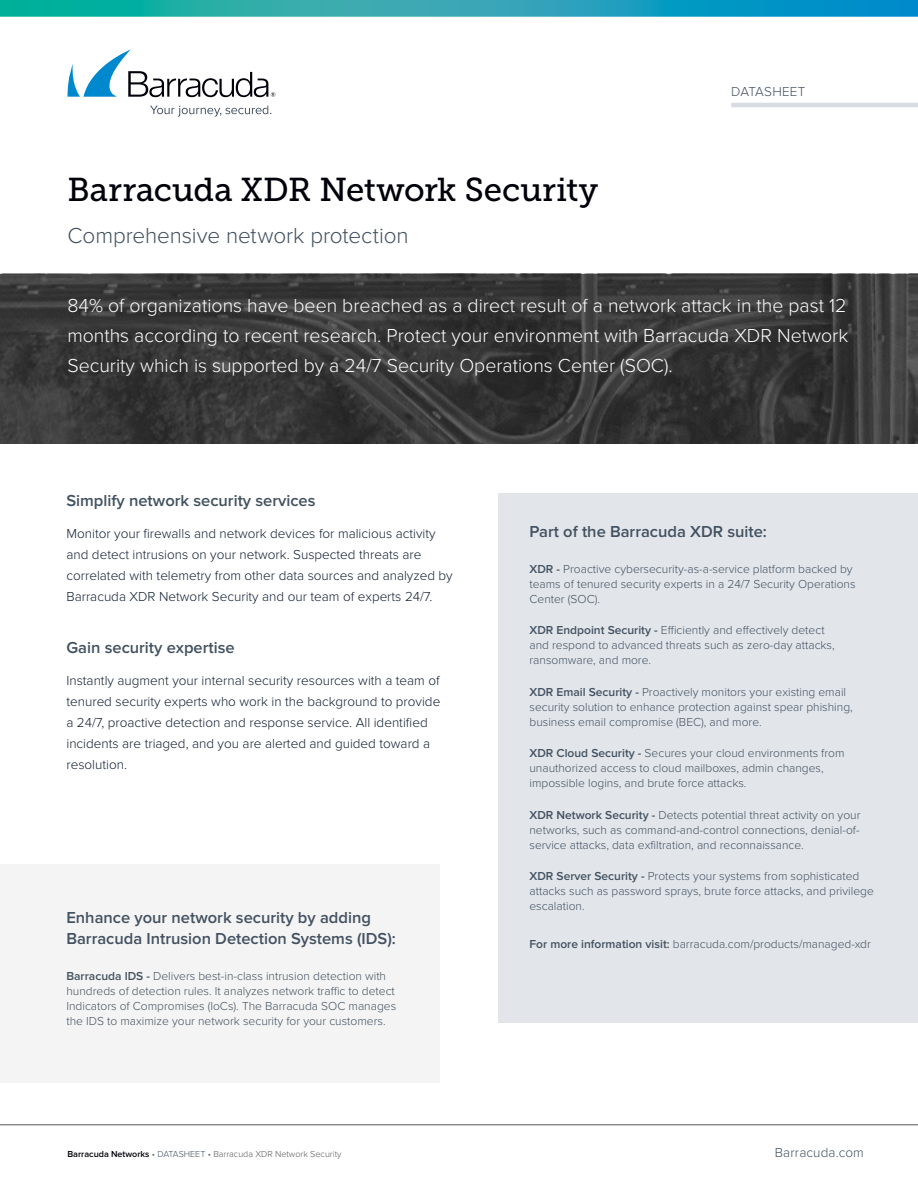
<style>
.page{position:relative;width:918px;height:1188px;background:#fff}
.page>*{position:absolute;margin:0;border:0;box-sizing:border-box;transform-origin:0 0}
.t1{font:33px "Museo Slab 500";letter-spacing:-.005em;color:#00000a}
.t2{font:300 22.5px "Proxima Nova";letter-spacing:-.005em;color:#425160}
.t3{font:300 19.5px/30px "Proxima Nova";color:#fff;text-align:justify}
.t4{font:600 16.5px/21px "Proxima Nova";color:#435160}
.t5{font:600 16.5px "Proxima Nova";color:#425160}
.t6{font:300 13.5px/21px "Proxima Nova";color:#111f32}
.t7{font:300 13.5px "Proxima Nova";letter-spacing:.01em;color:#425160}
.t8{font:300 12px/15px "Proxima Nova";color:#435160}
.t9{font:300 9px "Proxima Nova";color:#58595b}
.s1{font-weight:600}
.s2{font-weight:600;color:#00000a}
.s3{color:#425160}
</style>
<div class="page">
<hr style="left:0;top:1125px;width:918px;height:1px;background:#58595b">
<svg style="left:0;top:0;width:918px;height:17px;background:#1ea4b5"></svg>
<div style="left:0;top:864px;width:439px;height:219px;background:#f4f4f4"></div>
<div style="left:498px;top:493px;width:420px;height:530px;background:#e2e6eb"></div>
<svg style="left:0;top:274px;width:918px;height:170px;background:#383838"></svg>
<hr style="left:731px;top:103px;width:187px;height:4px;background:#d6dce2">
<svg style="left:150px;top:106px;width:121px;height:11px"></svg>
<svg style="left:68px;top:50px;width:207px;height:47px"></svg>
<h1 class="t1" style="left:68px;top:171px;width:532px">Barracuda XDR Network Security</h1>
<h2 class="t2" style="left:68px;top:223px;width:343px">Comprehensive network protection</h2>
<p class="t7" style="left:731px;top:84px;width:76px">DATASHEET</p>
<p class="t3" style="left:67px;top:291px;width:782px">84% of organizations have been breached as a direct result of a network attack in the past 12 months according to recent research. Protect your environment with Barracuda XDR Network Security which is supported by a 24/7 Security Operations Center (SOC).</p>
<h3 class="t5" style="left:66px;top:491px;width:251px">Simplify network security services</h3>
<p class="t6" style="left:66px;top:523px;width:388px">Monitor your firewalls and network devices for malicious activity and detect intrusions on your network. Suspected threats are correlated with telemetry from other data sources and analyzed by Barracuda XDR Network Security and our team of experts 24/7.</p>
<h3 class="t5" style="left:66px;top:638px;width:170px">Gain security expertise</h3>
<p class="t6" style="left:66px;top:670px;width:375px">Instantly augment your internal security resources with a team of tenured security experts who work in the background to provide a 24/7, proactive detection and response service. All identified incidents are triaged, and you are alerted and guided toward a resolution.</p>
<h3 class="t4" style="left:66px;top:907px;width:331px">Enhance your network security by adding<br>Barracuda Intrusion Detection Systems (IDS):</h3>
<p class="t8" style="left:66px;top:969px;width:331px"><span class="s1">Barracuda IDS -</span> Delivers best-in-class intrusion detection with hundreds of detection rules. It analyzes network traffic to detect Indicators of Compromises (IoCs). The Barracuda SOC manages the IDS to maximize your network security for your customers.</p>
<h3 class="t4" style="left:530px;top:521px;width:239px">Part of the Barracuda XDR suite:</h3>
<p class="t8" style="left:530px;top:561px;width:328px"><span class="s1">XDR -</span> Proactive cybersecurity-as-a-service platform backed by teams of tenured security experts in a 24/7 Security Operations<br>Center (SOC).</p>
<p class="t8" style="left:530px;top:623px;width:307px"><span class="s1">XDR Endpoint Security -</span> Efficiently and effectively detect and respond to advanced threats such as zero-day attacks, ransomware, and more.</p>
<p class="t8" style="left:530px;top:684px;width:325px"><span class="s1">XDR Email Security -</span> Proactively monitors your existing email security solution to enhance protection against spear phishing, business email compromise (BEC), and more.</p>
<p class="t8" style="left:530px;top:746px;width:317px"><span class="s1">XDR Cloud Security -</span> Secures your cloud environments from unauthorized access to cloud mailboxes, admin changes, impossible logins, and brute force attacks.</p>
<p class="t8" style="left:530px;top:807px;width:333px;text-align:justify"><span class="s1">XDR Network Security -</span> Detects potential threat activity on your networks, such as command-and-control connections, denial-of&shy;service attacks, data exfiltration, and reconnaissance.</p>
<p class="t8" style="left:530px;top:869px;width:346px"><span class="s1">XDR Server Security -</span> Protects your systems from sophisticated attacks such as password sprays, brute force attacks, and privilege escalation.</p>
<p class="t8" style="left:530px;top:936px;width:343px"><span class="s1">For more information visit:</span> barracuda.com/products/managed-xdr</p>
<p class="t9" style="left:68px;top:1148px;width:276px"><span class="s2">Barracuda Networks</span> • <span class="s3">DATASHEET</span> • Barracuda XDR Network Security</p>
<p class="t7" style="left:775px;top:1144px;width:91px">Barracuda.com</p>
</div>
